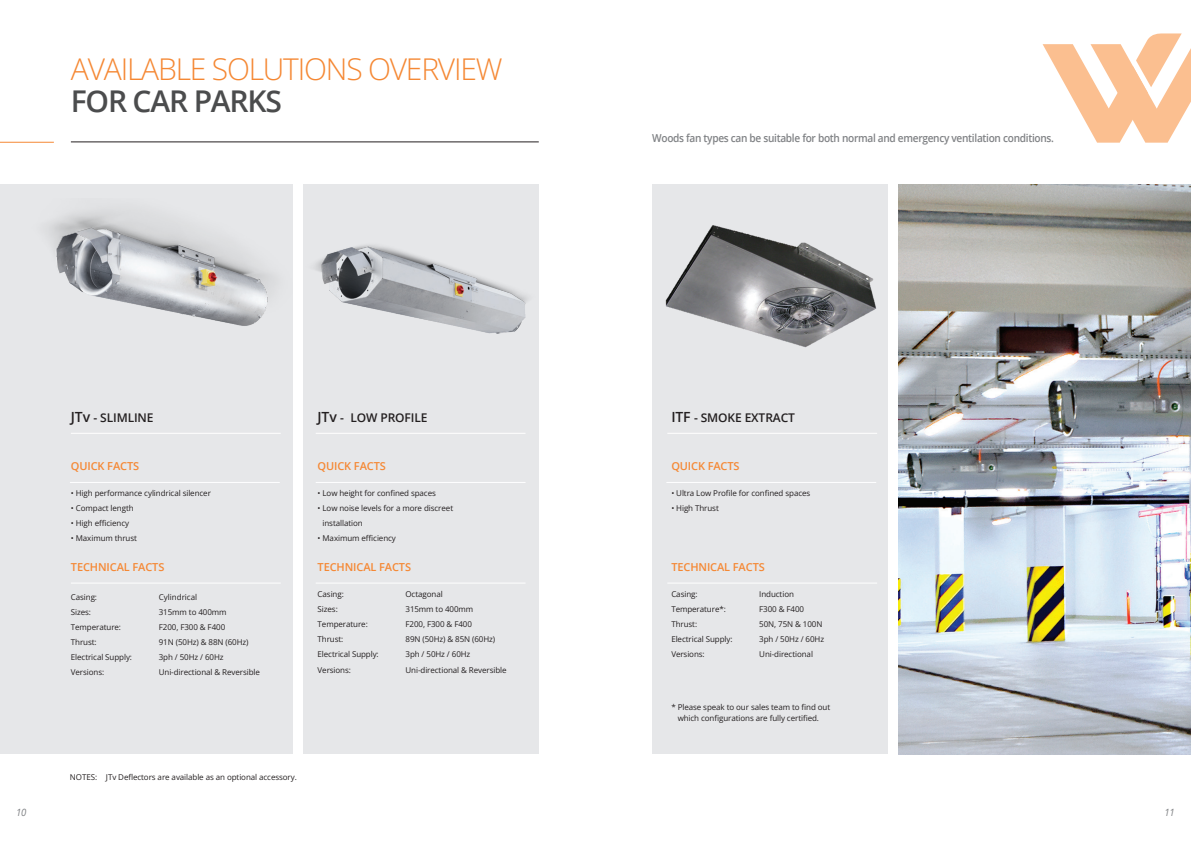
<style>
.page{position:relative;width:1191px;height:842px;background:#fff}
.page>*{position:absolute;margin:0;border:0;box-sizing:border-box;transform-origin:0 0}
.t1{font:300 30px "Open Sans";letter-spacing:-.04em;color:#f58834}
.t2{font:600 30px "Open Sans";letter-spacing:-.04em;color:#4b4c4d}
.t3{font:600 12px "Open Sans";letter-spacing:-.01em;color:#231f20}
.t4{font:600 11px "Open Sans";letter-spacing:-.03em;color:#808285;scale:.92 1}
.t5{font:600 11px "Open Sans";letter-spacing:-.01em;color:#f58834}
.t6{font:italic 10px "Open Sans";color:#808285;scale:.95 1}
.t7{font:8px/11px "Open Sans";letter-spacing:-.01em;color:#231f20}
.s1{font-size:14px}
</style>
<div class="page">
<div style="left:0;top:184px;width:292px;height:570px;background:#e6e7e9"></div>
<div style="left:303px;top:184px;width:236px;height:570px;background:#e6e7e9"></div>
<div style="left:652px;top:184px;width:235px;height:570px;background:#e6e7e9"></div>
<img style="left:899px;top:184px;width:292px;height:570px">
<img style="left:49px;top:210px;width:225px;height:116px">
<img style="left:315px;top:245px;width:213px;height:89px">
<img style="left:665px;top:225px;width:212px;height:123px">
<hr style="left:71px;top:142px;width:468px;height:1px;background:#231f20">
<hr style="left:71px;top:433px;width:210px;height:1px;background:#fff">
<hr style="left:316px;top:433px;width:209px;height:1px;background:#fff">
<hr style="left:667px;top:433px;width:210px;height:1px;background:#fff">
<hr style="left:70px;top:482px;width:210px;height:1px;background:#fff">
<hr style="left:316px;top:482px;width:209px;height:1px;background:#fff">
<hr style="left:666px;top:482px;width:210px;height:1px;background:#fff">
<hr style="left:71px;top:583px;width:210px;height:1px;background:#fff">
<hr style="left:316px;top:583px;width:209px;height:1px;background:#fff">
<hr style="left:667px;top:583px;width:210px;height:1px;background:#fff">
<hr style="left:0;top:142px;width:54px;height:1px;background:#f58834">
<svg style="left:1042px;top:33px;width:149px;height:110px"></svg>
<h1 class="t1" style="left:71px;top:48px;width:433px">AVAILABLE SOLUTIONS OVERVIEW</h1>
<h1 class="t2" style="left:71px;top:80px;width:213px">FOR CAR PARKS</h1>
<h2 class="t3" style="left:71px;top:409px;width:84px"><span class="s1">JTv</span> - SLIMLINE</h2>
<h3 class="t5" style="left:71px;top:458px;width:70px">QUICK FACTS</h3>
<p class="t7" style="left:71px;top:487px;width:142px">• High performance cylindrical silencer</p>
<p class="t7" style="left:71px;top:502px;width:64px">• Compact length</p>
<p class="t7" style="left:71px;top:517px;width:60px">• High efficiency</p>
<p class="t7" style="left:71px;top:532px;width:68px">• Maximum thrust</p>
<h3 class="t5" style="left:71px;top:560px;width:95px">TECHNICAL FACTS</h3>
<p class="t7" style="left:71px;top:592px;width:28px">Casing:</p>
<p class="t7" style="left:159px;top:592px;width:40px">Cylindrical</p>
<p class="t7" style="left:71px;top:607px;width:22px">Sizes:</p>
<p class="t7" style="left:159px;top:607px;width:69px">315mm to 400mm</p>
<p class="t7" style="left:71px;top:622px;width:52px">Temperature:</p>
<p class="t7" style="left:159px;top:622px;width:68px">F200, F300 &amp; F400</p>
<p class="t7" style="left:71px;top:637px;width:27px">Thrust:</p>
<p class="t7" style="left:159px;top:637px;width:91px">91N (50Hz) &amp; 88N (60Hz)</p>
<p class="t7" style="left:71px;top:652px;width:63px">Electrical Supply:</p>
<p class="t7" style="left:159px;top:652px;width:66px">3ph / 50Hz / 60Hz</p>
<p class="t7" style="left:71px;top:667px;width:35px">Versions:</p>
<p class="t7" style="left:159px;top:667px;width:103px">Uni-directional &amp; Reversible</p>
<h2 class="t3" style="left:317px;top:409px;width:111px"><span class="s1">JTv</span> - LOW PROFILE</h2>
<h3 class="t5" style="left:317px;top:458px;width:70px">QUICK FACTS</h3>
<p class="t7" style="left:317px;top:487px;width:120px">• Low height for confined spaces</p>
<p class="t7" style="left:322px;top:500px;width:132px;line-height:15px;text-indent:-5px">• Low noise levels for a more discreet installation</p>
<p class="t7" style="left:317px;top:532px;width:80px">• Maximum efficiency</p>
<h3 class="t5" style="left:317px;top:560px;width:95px">TECHNICAL FACTS</h3>
<p class="t7" style="left:317px;top:589px;width:28px">Casing:</p>
<p class="t7" style="left:405px;top:589px;width:39px">Octagonal</p>
<p class="t7" style="left:317px;top:604px;width:22px">Sizes:</p>
<p class="t7" style="left:405px;top:604px;width:69px">315mm to 400mm</p>
<p class="t7" style="left:317px;top:619px;width:52px">Temperature:</p>
<p class="t7" style="left:405px;top:619px;width:68px">F200, F300 &amp; F400</p>
<p class="t7" style="left:317px;top:634px;width:27px">Thrust:</p>
<p class="t7" style="left:405px;top:634px;width:91px">89N (50Hz) &amp; 85N (60Hz)</p>
<p class="t7" style="left:317px;top:649px;width:63px">Electrical Supply:</p>
<p class="t7" style="left:405px;top:649px;width:66px">3ph / 50Hz / 60Hz</p>
<p class="t7" style="left:317px;top:664px;width:35px">Versions:</p>
<p class="t7" style="left:405px;top:664px;width:103px">Uni-directional &amp; Reversible</p>
<p class="t7" style="left:70px;top:771px;width:228px">NOTES: JTv Deflectors are available as an optional accessory.</p>
<h3 class="t4" style="left:652px;top:131px;width:438px">Woods fan types can be suitable for both normal and emergency ventilation conditions.</h3>
<h2 class="t3" style="left:671px;top:409px;width:125px"><span class="s1">ITF</span> - SMOKE EXTRACT</h2>
<h3 class="t5" style="left:671px;top:458px;width:70px">QUICK FACTS</h3>
<p class="t7" style="left:671px;top:487px;width:140px">• Ultra Low Profile for confined spaces</p>
<p class="t7" style="left:671px;top:502px;width:49px">• High Thrust</p>
<h3 class="t5" style="left:671px;top:560px;width:95px">TECHNICAL FACTS</h3>
<p class="t7" style="left:671px;top:589px;width:28px">Casing:</p>
<p class="t7" style="left:759px;top:589px;width:36px">Induction</p>
<p class="t7" style="left:671px;top:604px;width:56px">Temperature*:</p>
<p class="t7" style="left:759px;top:604px;width:46px">F300 &amp; F400</p>
<p class="t7" style="left:671px;top:619px;width:27px">Thrust:</p>
<p class="t7" style="left:759px;top:619px;width:65px">50N, 75N &amp; 100N</p>
<p class="t7" style="left:671px;top:634px;width:63px">Electrical Supply:</p>
<p class="t7" style="left:759px;top:634px;width:66px">3ph / 50Hz / 60Hz</p>
<p class="t7" style="left:671px;top:649px;width:35px">Versions:</p>
<p class="t7" style="left:759px;top:649px;width:55px">Uni-directional</p>
<p class="t7" style="left:677px;top:701px;width:154px;text-indent:-6px">* Please speak to our sales team to find out which configurations are fully certified.</p>
<p class="t6" style="left:16px;top:805px;width:12px">10</p>
<p class="t6" style="left:1164px;top:805px;width:12px">11</p>
</div>
